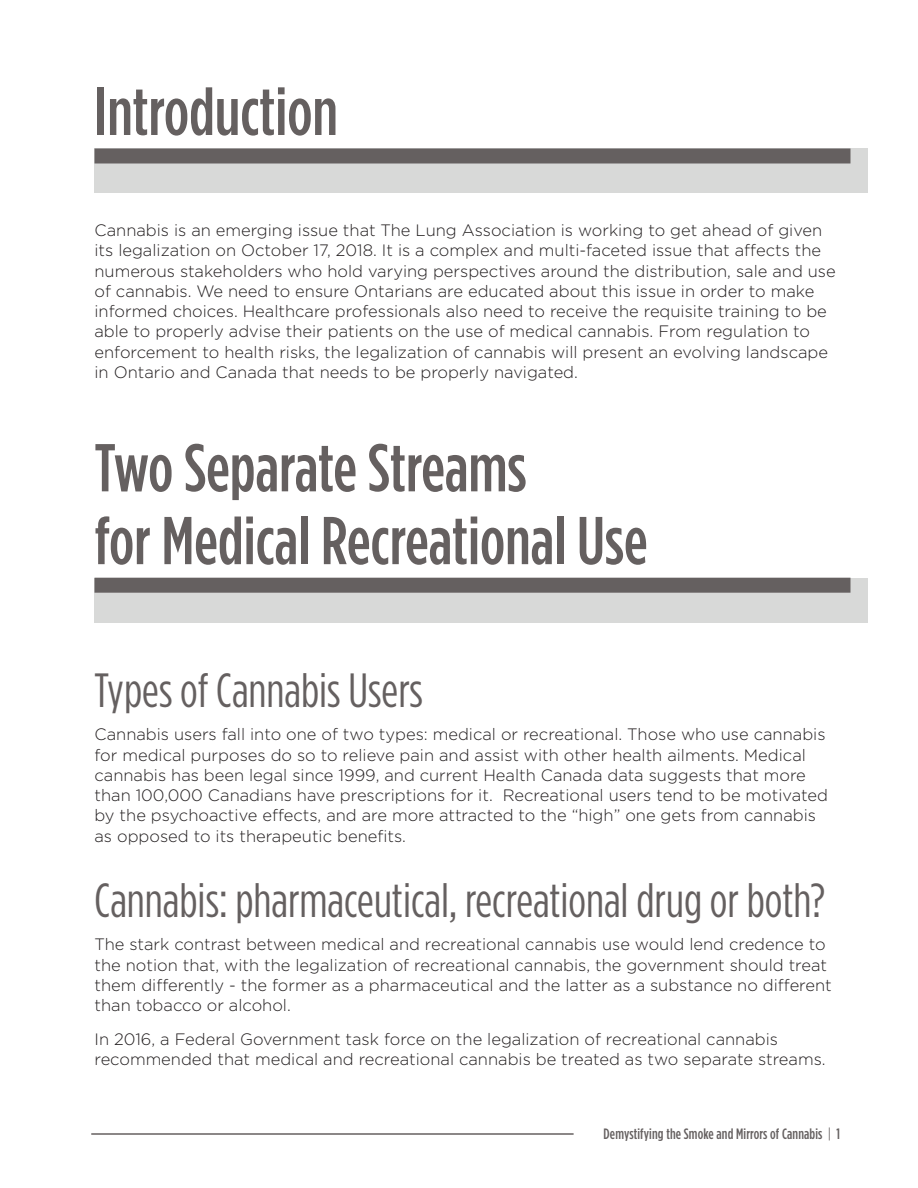
<style>
.page{position:relative;width:918px;height:1188px;background:#fff}
.page>*{position:absolute;margin:0;border:0;box-sizing:border-box;transform-origin:0 0}
.t1{font:500 67.5px/72.9px "Gotham Condensed";color:#656060}
.t2{font:48px "Gotham Condensed";color:#656060}
.body{font:300 16.5px/20.2px "Gotham";color:#231f20}
.t3{font:500 15px "Gotham Condensed";letter-spacing:.01em;color:#656060}
.s1{font-weight:400}
</style>
<div class="page">
<hr style="left:91px;top:1133px;width:483px;height:2px;background:#656060">
<div style="left:94px;top:578px;width:774px;height:44px;background:#d8d9d8"></div>
<div style="left:94px;top:148px;width:774px;height:45px;background:#d8d9d8"></div>
<div style="left:94px;top:148px;width:756px;height:15px;background:#656060"></div>
<div style="left:94px;top:578px;width:756px;height:15px;background:#656060"></div>
<p class="t1" style="left:94px;top:75px;width:245px">Introduction</p>
<p class="body" style="left:94px;top:220px;width:743px">Cannabis is an emerging issue that The Lung Association is working to get ahead of given its legalization on October 17, 2018. It is a complex and multi-faceted issue that affects the numerous stakeholders who hold varying perspectives around the distribution, sale and use of cannabis. We need to ensure Ontarians are educated about this issue in order to make informed choices. Healthcare professionals also need to receive the requisite training to be able to properly advise their patients on the use of medical cannabis. From regulation to enforcement to health risks, the legalization of cannabis will present an evolving landscape in Ontario and Canada that needs to be properly navigated.</p>
<p class="t1" style="left:94px;top:431px;width:555px">Two Separate Streams<br>for Medical Recreational Use</p>
<p class="t2" style="left:94px;top:663px;width:330px">Types of Cannabis Users</p>
<p class="body" style="left:94px;top:724px;width:735px">Cannabis users fall into one of two types: medical or recreational. Those who use cannabis for medical purposes do so to relieve pain and assist with other health ailments. Medical cannabis has been legal since 1999, and current Health Canada data suggests that more than 100,000 Canadians have prescriptions for it. Recreational users tend to be motivated by the psychoactive effects, and are more attracted to the “high” one gets from cannabis as opposed to its therapeutic benefits.</p>
<p class="t2" style="left:94px;top:873px;width:732px">Cannabis: pharmaceutical, recreational drug or both?</p>
<p class="body" style="left:94px;top:934px;width:739px">The stark contrast between medical and recreational cannabis use would lend credence to the notion that, with the legalization of recreational cannabis, the government should treat them differently - the former as a pharmaceutical and the latter as a substance no different than tobacco or alcohol.</p>
<p class="body" style="left:94px;top:1029px;width:733px">In 2016, a Federal Government task force on the legalization of recreational cannabis recommended that medical and recreational cannabis be treated as two separate streams.</p>
<p class="t3" style="left:604px;top:1125px;width:238px">Demystifying the Smoke and Mirrors of Cannabis <span class="s1">|</span> 1</p>
</div>
